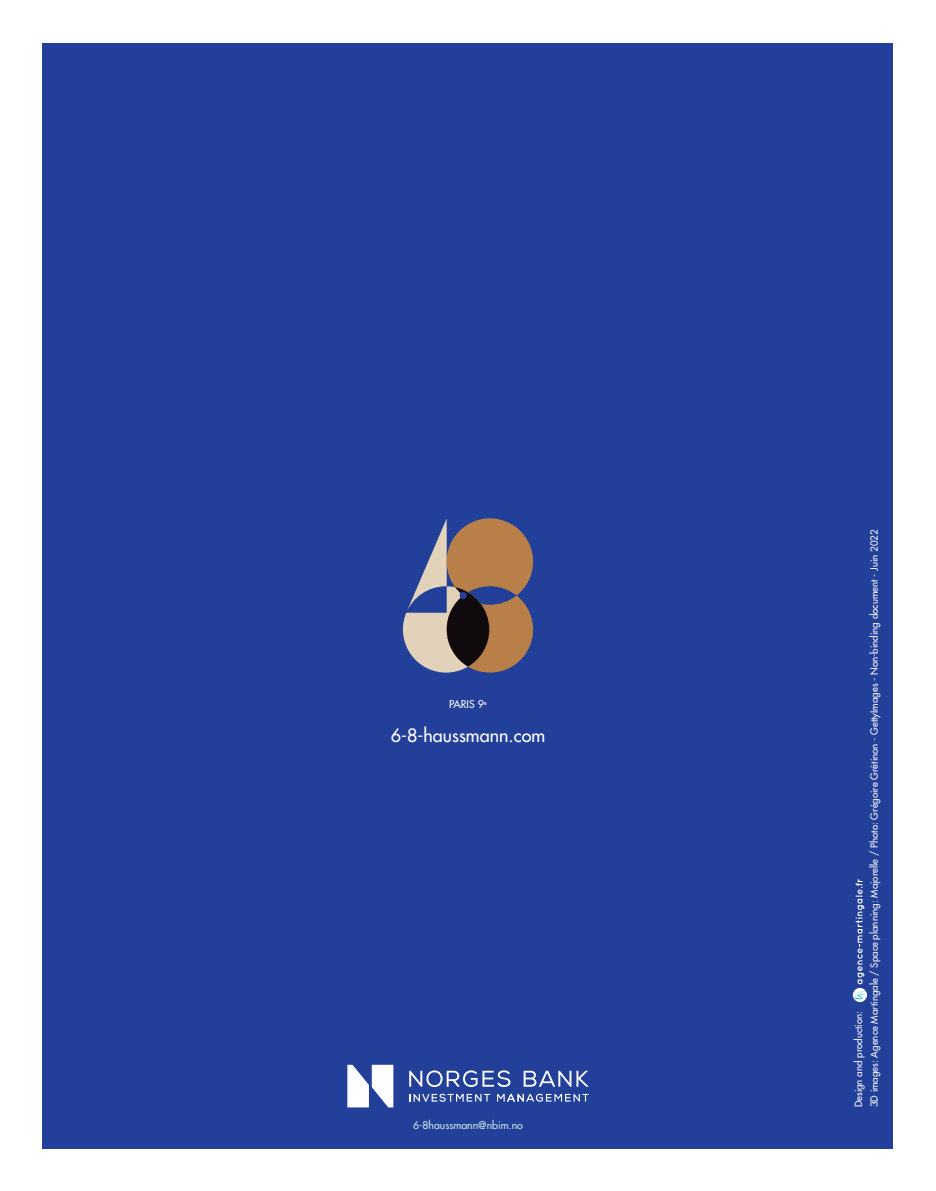
<style>
.page{position:relative;width:936px;height:1191px;background:#fff}
.page>*{position:absolute;margin:0;border:0;box-sizing:border-box;transform-origin:0 0}
.t1{font:18px "Futura";color:#fff}
.t2{font:10.5px "Futura";color:#c9e8e6}
.t3{font:10.5px "Futura";color:#fff}
.t4{font:9.75px "Futura";color:#fff}
</style>
<div class="page">
<div style="left:43px;top:43px;width:850px;height:1105px;background:#223f99"></div>
<svg style="left:403px;top:518px;width:130px;height:154px"></svg>
<div style="left:459px;top:592px;width:8px;height:7px;background:#223f99;border-radius:50%"></div>
<svg style="left:347px;top:1064px;width:46px;height:43px"></svg>
<svg style="left:409px;top:1070px;width:101px;height:17px"></svg>
<svg style="left:523px;top:1070px;width:65px;height:16px"></svg>
<svg style="left:497px;top:1093px;width:91px;height:8px"></svg>
<svg style="left:409px;top:1093px;width:81px;height:8px"></svg>
<svg style="left:855px;top:879px;width:9px;height:105px"></svg>
<svg style="left:852px;top:988px;width:14px;height:14px"></svg>
<svg style="left:854px;top:991px;width:10px;height:8px"></svg>
<p class="t3" style="left:449px;top:697px;width:39px">PARIS 9<sup>e</sup></p>
<h1 class="t1" style="left:390px;top:723px;width:156px">6-8-haussmann.com</h1>
<p class="t2" style="left:413px;top:1118px;width:111px">6-8haussmann@nbim.no</p>
<p class="t4" style="left:867px;top:1107px;width:579px;rotate:-90deg">3D images: Agence Martingale / Space planning: Majorelle / Photo: Grégoire Grétinon - GettyImages - Non-binding document - Juin 2022</p>
<p class="t4" style="left:852px;top:1107px;width:98px;rotate:-90deg">Design and production:</p>
</div>
